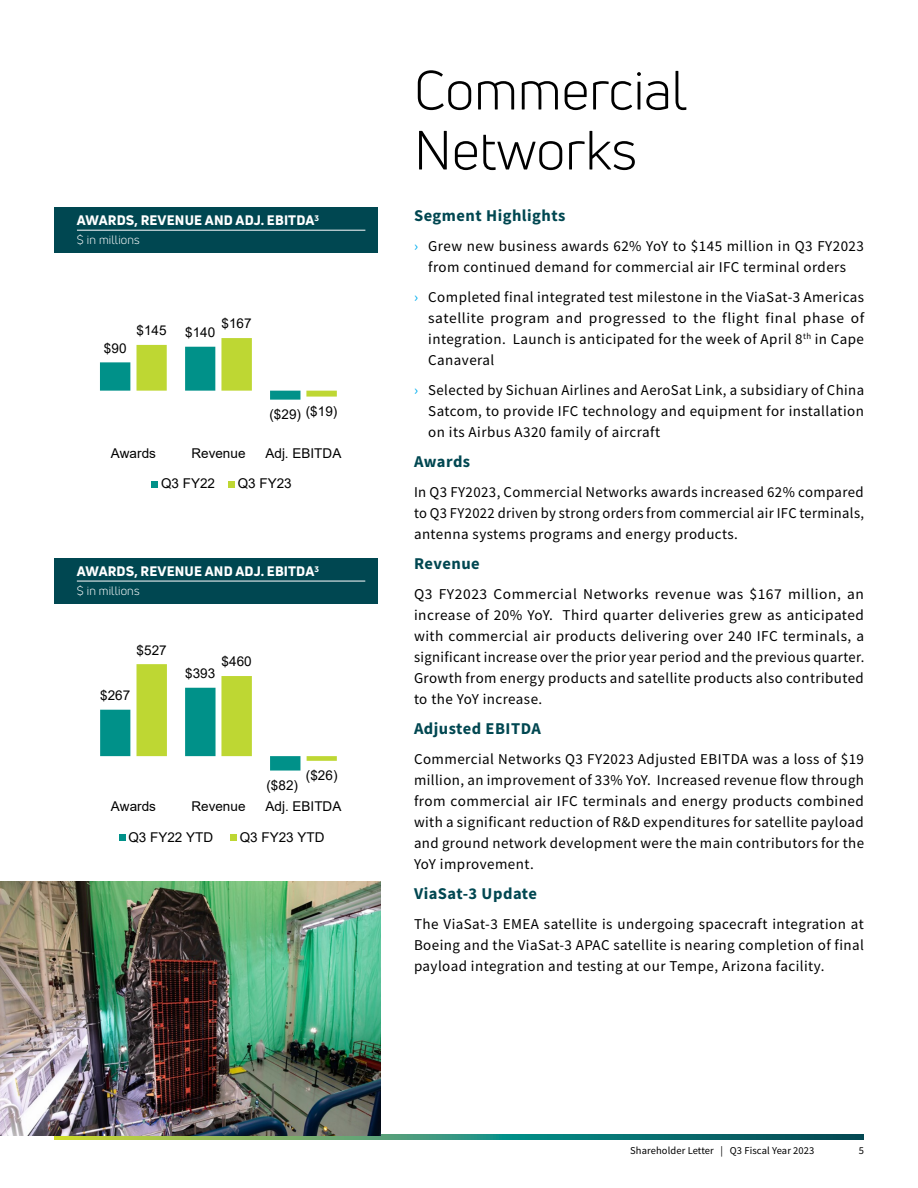
<style>
.page{position:relative;width:918px;height:1188px;background:#fff}
.page>*{position:absolute;margin:0;border:0;box-sizing:border-box;transform-origin:0 0}
.t1{font:54px/60px "Uni Neue";color:#000}
.t2{font:700 16.5px "Source Sans Pro";letter-spacing:.03em;color:#004751}
.t3{font:15px/21px "Source Sans Pro";letter-spacing:.03em;color:#000;text-align:justify}
.t4{font:13.5px "Arial";color:#000}
.t5{font:800 13.5px "Uni Neue";letter-spacing:.01em;color:#fff}
.t6{font:12px "Uni Neue";letter-spacing:.01em;color:#fff}
.t7{font:10.5px "Source Sans Pro";letter-spacing:.01em;color:#000}
.s1{color:#00aeef}
</style>
<div class="page">
<svg style="left:54px;top:1135px;width:810px;height:5px;background:#408e68"></svg>
<div style="left:54px;top:207px;width:324px;height:45px;background:#004751"></div>
<hr style="left:77px;top:230px;width:288px;height:1px;background:#fff">
<div style="left:54px;top:558px;width:324px;height:45px;background:#004751"></div>
<hr style="left:77px;top:581px;width:288px;height:1px;background:#fff">
<img style="left:0;top:881px;width:381px;height:255px">
<svg style="left:100px;top:338px;width:237px;height:62px"></svg>
<div style="left:151px;top:481px;width:7px;height:6px;background:#009189"></div>
<div style="left:228px;top:481px;width:7px;height:6px;background:#bed733"></div>
<svg style="left:100px;top:664px;width:237px;height:107px"></svg>
<div style="left:119px;top:834px;width:7px;height:7px;background:#009189"></div>
<div style="left:230px;top:834px;width:7px;height:7px;background:#bed733"></div>
<p class="t5" style="left:77px;top:211px;width:244px">AWARDS, REVENUE AND ADJ. EBITDA<sup>3</sup></p>
<p class="t6" style="left:77px;top:233px;width:64px">$ in millions</p>
<p class="t4" style="left:104px;top:339px;width:24px">$90</p>
<p class="t4" style="left:137px;top:321px;width:32px">$145</p>
<p class="t4" style="left:222px;top:314px;width:32px">$167</p>
<p class="t4" style="left:185px;top:323px;width:32px">$140</p>
<p class="t4" style="left:306px;top:402px;width:33px">($19)</p>
<p class="t4" style="left:269px;top:405px;width:33px">($29)</p>
<p class="t4" style="left:111px;top:444px;width:47px">Awards</p>
<p class="t4" style="left:191px;top:444px;width:56px">Revenue</p>
<p class="t4" style="left:266px;top:444px;width:77px">Adj. EBITDA</p>
<p class="t4" style="left:161px;top:474px;width:55px">Q3 FY22</p>
<p class="t4" style="left:238px;top:474px;width:55px">Q3 FY23</p>
<p class="t5" style="left:77px;top:562px;width:244px">AWARDS, REVENUE AND ADJ. EBITDA<sup>3</sup></p>
<p class="t6" style="left:77px;top:584px;width:64px">$ in millions</p>
<p class="t4" style="left:137px;top:641px;width:32px">$527</p>
<p class="t4" style="left:100px;top:686px;width:32px">$267</p>
<p class="t4" style="left:222px;top:652px;width:32px">$460</p>
<p class="t4" style="left:185px;top:664px;width:32px">$393</p>
<p class="t4" style="left:266px;top:776px;width:33px">($82)</p>
<p class="t4" style="left:306px;top:766px;width:33px">($26)</p>
<p class="t4" style="left:111px;top:797px;width:47px">Awards</p>
<p class="t4" style="left:191px;top:797px;width:56px">Revenue</p>
<p class="t4" style="left:266px;top:797px;width:77px">Adj. EBITDA</p>
<p class="t4" style="left:128px;top:828px;width:86px">Q3 FY22 YTD</p>
<p class="t4" style="left:240px;top:828px;width:86px">Q3 FY23 YTD</p>
<h1 class="t1" style="left:414px;top:60px;width:274px">Commercial<br>Networks</h1>
<p class="t2" style="left:414px;top:204px;width:153px">Segment Highlights</p>
<p class="t3" style="left:414px;top:235px;width:451px;text-align:center"><span class="s1">›</span> Grew new business awards 62% YoY to $145 million in Q3 FY2023 from continued demand for commercial air IFC terminal orders</p>
<p class="t3" style="left:428px;top:286px;width:437px;text-indent:-14px"><span class="s1">›</span> Completed final integrated test milestone in the ViaSat-3 Americas satellite program and progressed to the flight final phase of integration. Launch is anticipated for the week of April 8<sup>th</sup> in Cape Canaveral</p>
<p class="t3" style="left:428px;top:379px;width:437px;text-indent:-14px"><span class="s1">›</span> Selected by Sichuan Airlines and AeroSat Link, a subsidiary of China Satcom, to provide IFC technology and equipment for installation on its Airbus A320 family of aircraft</p>
<p class="t2" style="left:414px;top:450px;width:58px">Awards</p>
<p class="t3" style="left:414px;top:481px;width:452px">In Q3 FY2023, Commercial Networks awards increased 62% compared to Q3 FY2022 driven by strong orders from commercial air IFC terminals, antenna systems programs and energy products.</p>
<p class="t2" style="left:414px;top:552px;width:67px">Revenue</p>
<p class="t3" style="left:414px;top:583px;width:452px">Q3 FY2023 Commercial Networks revenue was $167 million, an increase of 20% YoY. Third quarter deliveries grew as anticipated with commercial air products delivering over 240 IFC terminals, a significant increase over the prior year period and the previous quarter.<br>Growth from energy products and satellite products also contributed to the YoY increase.</p>
<p class="t2" style="left:414px;top:717px;width:129px">Adjusted EBITDA</p>
<p class="t3" style="left:414px;top:748px;width:452px">Commercial Networks Q3 FY2023 Adjusted EBITDA was a loss of $19 million, an improvement of 33% YoY. Increased revenue flow through from commercial air IFC terminals and energy products combined with a significant reduction of R&amp;D expenditures for satellite payload and ground network development were the main contributors for the YoY improvement.</p>
<p class="t2" style="left:414px;top:882px;width:124px">ViaSat-3 Update</p>
<p class="t3" style="left:414px;top:913px;width:452px">The ViaSat-3 EMEA satellite is undergoing spacecraft integration at Boeing and the ViaSat-3 APAC satellite is nearing completion of final payload integration and testing at our Tempe, Arizona facility.</p>
<p class="t7" style="left:630px;top:1144px;width:186px">Shareholder Letter | Q3 Fiscal Year 2023</p>
<p class="t7" style="left:859px;top:1144px;width:7px">5</p>
</div>
